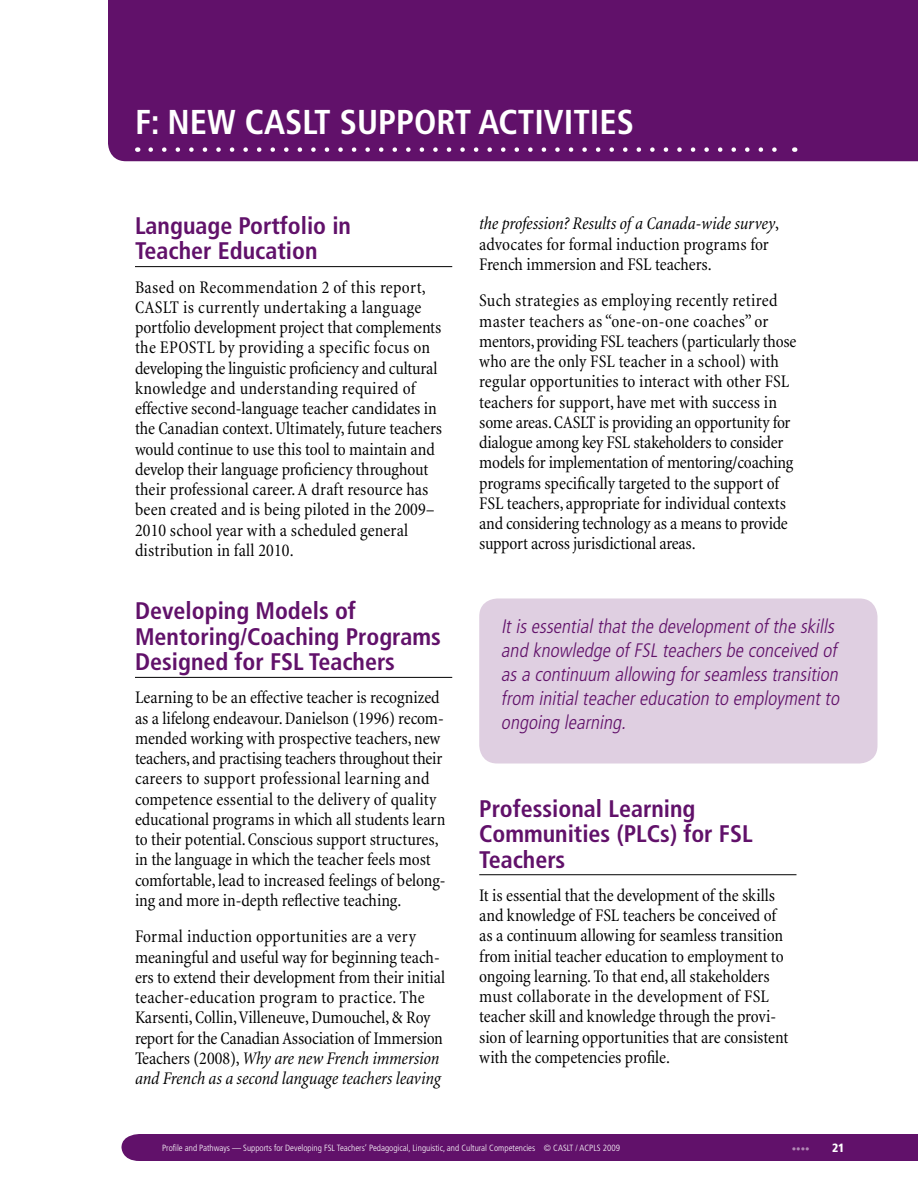
<style>
.page{position:relative;width:918px;height:1188px;background:#fff}
.page>*{position:absolute;margin:0;border:0;box-sizing:border-box;transform-origin:0 0}
.t1{font:700 condensed 34.5px "Frutiger";color:#fff}
.t2{font:700 condensed 24px/25.5px "Frutiger";color:#61116a}
.t3{font:italic 300 condensed 19.5px/24px "Frutiger";color:#61116a}
.t4{font:condensed 18px/20.2px "Minion";letter-spacing:-.005em;color:#000}
.t5{font:900 condensed 12px "Frutiger";color:#fff}
.t6{font:300 condensed 9px "Frutiger";color:#fff}
.t7{font:300 condensed 9px "Frutiger";color:#b088b4}
.s1{font-style:italic}
</style>
<div class="page">
<div style="left:108px;top:0;width:810px;height:161px;background:#61116a"></div>
<div style="left:122px;top:1134px;width:796px;height:27px;background:#61116a"></div>
<hr style="left:135px;top:266px;width:317px;height:1px;background:#000">
<hr style="left:135px;top:677px;width:317px;height:1px;background:#000">
<hr style="left:479px;top:874px;width:317px;height:1px;background:#000">
<svg style="left:151px;top:147px;width:637px;height:5px"></svg>
<div style="left:479px;top:598px;width:399px;height:166px;background:#dfcfe1;border-radius:18px"></div>
<h1 class="t1" style="left:135px;top:101px;width:361px">F: New CASLT Support Acti</h1>
<h1 class="t1" style="left:544px;top:101px;width:88px">viti es</h1>
<h2 class="t2" style="left:135px;top:213px;width:218px">Language Portfolio in<br>Teacher Education</h2>
<p class="t4" style="left:135px;top:277px;width:309px">Based on Recommendation 2 of this report, CASLT is currently undertaking a language portfolio development project that complements the EPOSTL by providing a specific focus on developing the linguistic proficiency and cultural knowledge and understanding required of effective second-language teacher candidates in the Canadian context. Ultimately, future teachers would continue to use this tool to maintain and develop their language proficiency throughout their professional career. A draft resource has been created and is being piloted in the 2009– 2010 school year with a scheduled general distribution in fall 2010.</p>
<h2 class="t2" style="left:135px;top:598px;width:307px">Developing Models of<br>Mentoring/Coaching Programs<br>Designed for FSL Teachers</h2>
<p class="t4" style="left:135px;top:688px;width:312px">Learning to be an effective teacher is recognized as a lifelong endeavour. Danielson (1996) recom&shy;mended working with prospective teachers, new teachers, and practising teachers throughout their careers to support professional learning and competence essential to the delivery of quality educational programs in which all students learn to their potential. Conscious support structures, in the language in which the teacher feels most comfortable, lead to increased feelings of belong&shy;ing and more in-depth reflective teaching.</p>
<p class="t4" style="left:135px;top:927px;width:312px">Formal induction opportunities are a very meaningful and useful way for beginning teach&shy;ers to extend their development from their initial teacher-education program to practice. The Karsenti, Collin, Villeneuve, Dumouchel, &amp; Roy report for the Canadian Association of Immersion Teachers (2008), <span class="s1">Why are new French immersion and French as a second language teachers leaving</span></p>
<p class="t4" style="left:479px;top:214px;width:301px"><span class="s1">the profession? Results of a Canada-wide survey</span>, advocates for formal induction programs for<br>French immersion and FSL teachers.</p>
<p class="t4" style="left:479px;top:291px;width:319px">Such strategies as employing recently retired master teachers as “one-on-one coaches” or mentors, providing FSL teachers (particularly those who are the only FSL teacher in a school) with regular opportunities to interact with other FSL teachers for support, have met with success in some areas. CASLT is providing an opportunity for dialogue among key FSL stakeholders to consider models for implementation of mentoring/coaching programs specifically targeted to the support of FSL teachers, appropriate for individual contexts and considering technology as a means to provide support across jurisdictional areas.</p>
<p class="t3" style="left:501px;top:615px;width:344px">Itisessentialthatthe developmentofthe skills and knowledge ofFSL teachersbe conceived of asa continuum allowing forseamlesstransition from initialteachereducation to employmentto ongoing learning.</p>
<h2 class="t2" style="left:479px;top:796px;width:275px">Professional Learning<br>Communities (PLCs) for FSL<br>Teachers</h2>
<p class="t4" style="left:479px;top:885px;width:311px">It is essential that the development of the skills and knowledge of FSL teachers be conceived of as a continuum allowing for seamless transition from initial teacher education to employment to ongoing learning. To that end, all stakeholders must collaborate in the development of FSL teacher skill and knowledge through the provi&shy;sion of learning opportunities that are consistent with the competencies profile.</p>
<p class="t6" style="left:162px;top:1142px;width:460px">Profile and Pathways — Supports for Developing FSL Teachers’ Pedagogical, Linguistic, and Cultural Competencies © CASLT / ACPLS 2009</p>
<p class="t7" style="left:792px;top:1143px;width:19px">••••</p>
<p class="t5" style="left:832px;top:1140px;width:14px">21</p>
</div>
